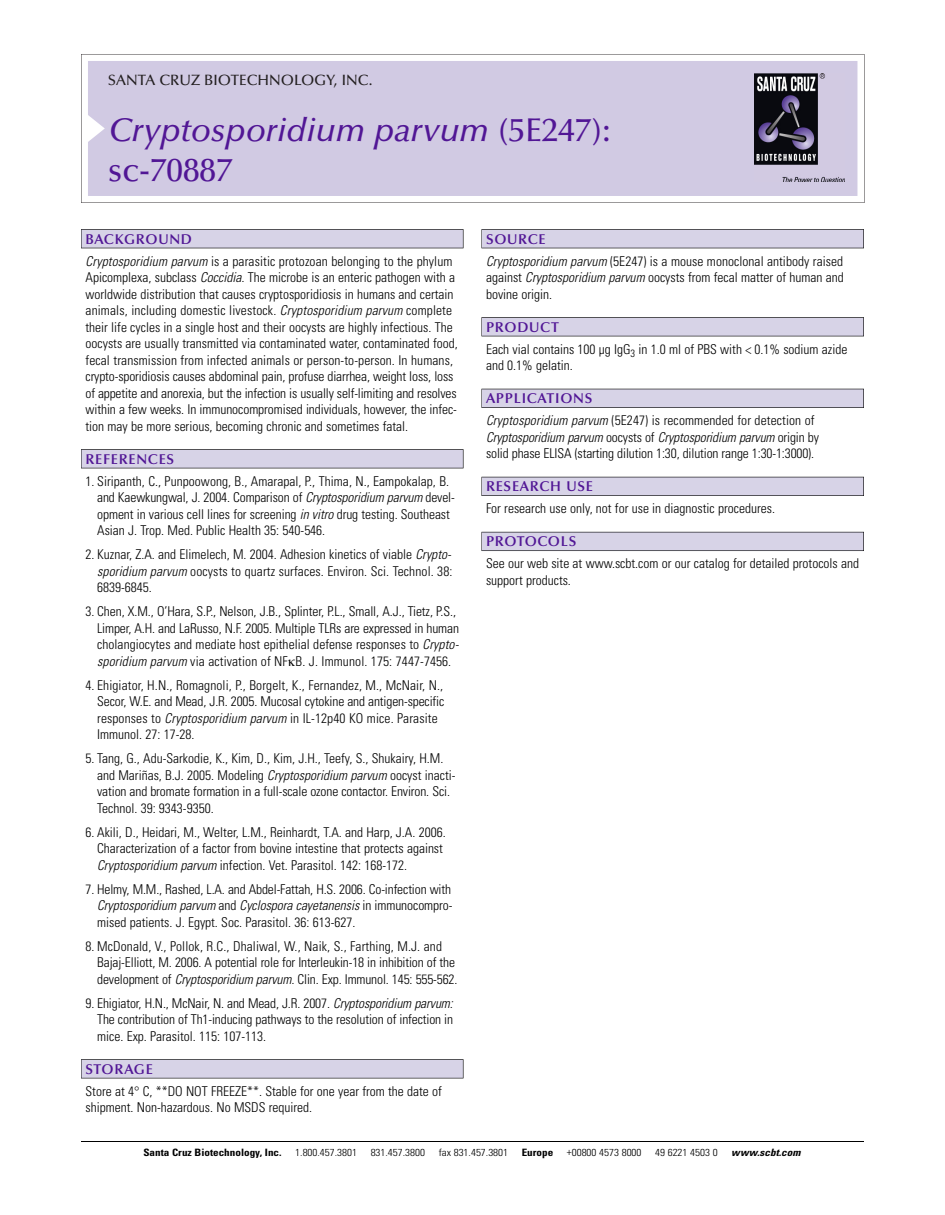
<style>
.page{position:relative;width:945px;height:1215px;background:#fff}
.page>*{position:absolute;margin:0;border:0;box-sizing:border-box;transform-origin:0 0}
.t1{font:italic 500 33px/40.5px "Optima";color:#511695}
.t2{font:500 15px "Optima";color:#231f20}
.t3{font:600 14.25px "Optima";letter-spacing:.05em;color:#511695}
.t4{font:300 condensed 13.5px/16.5px "Univers";color:#000}
.t5{font:300 condensed 10.2px "Univers";color:#000;scale:1.1 1}
.t6{font:700 condensed 10.2px "Univers";color:#000;scale:1.1 1}
.t7{font:italic 700 condensed 10.2px "Univers";letter-spacing:.005em;color:#000;scale:1.1 1}
.s1{font-style:normal}
.s2{font-style:italic}
</style>
<div class="page">
<svg style="left:81px;top:54px;width:783px;height:149px"></svg>
<div style="left:88px;top:61px;width:769px;height:135px;background:#d1cae3"></div>
<img style="left:755px;top:74px;width:90px;height:108px">
<div style="left:81px;top:229px;width:382px;height:19px;background:#525156"></div>
<div style="left:81px;top:230px;width:382px;height:18px;background:#d7d3e7"></div>
<div style="left:81px;top:449px;width:382px;height:19px;background:#525155"></div>
<div style="left:81px;top:450px;width:382px;height:18px;background:#d7d3e7"></div>
<div style="left:81px;top:1059px;width:382px;height:19px;background:#545357"></div>
<div style="left:81px;top:1060px;width:382px;height:18px;background:#d7d3e7"></div>
<div style="left:482px;top:229px;width:382px;height:19px;background:#525156"></div>
<div style="left:482px;top:230px;width:381px;height:18px;background:#d7d3e7"></div>
<div style="left:482px;top:317px;width:382px;height:19px;background:#525155"></div>
<div style="left:482px;top:318px;width:381px;height:18px;background:#d7d3e7"></div>
<div style="left:482px;top:389px;width:382px;height:19px;background:#525158"></div>
<div style="left:482px;top:389px;width:381px;height:18px;background:#d7d3e7"></div>
<div style="left:482px;top:477px;width:382px;height:19px;background:#54535a"></div>
<div style="left:482px;top:477px;width:381px;height:18px;background:#d7d3e7"></div>
<div style="left:482px;top:532px;width:382px;height:19px;background:#5b5a62"></div>
<div style="left:482px;top:532px;width:381px;height:18px;background:#d7d3e7"></div>
<hr style="left:81px;top:1141px;width:783px;height:1px;background:#000">
<p class="t2" style="left:108px;top:74px;width:266px">SANTA CRUZ BIOTECHNOLOGY, INC.</p>
<h1 class="t1" style="left:108px;top:113px;width:504px">Cryptosporidium parvum <span class="s1">(5E247): sc-70887</span></h1>
<p class="t3" style="left:86px;top:233px;width:108px">BACKGROUND</p>
<p class="t4" style="left:86px;top:254px;width:374px"><span class="s2">Cryptosporidium parvum</span> is a parasitic protozoan belonging to the phylum Apicomplexa, subclass <span class="s2">Coccidia.</span> The microbe is an enteric pathogen with a worldwide distribution that causes cryptosporidiosis in humans and certain animals, including domestic livestock. <span class="s2">Cryptosporidium parvum</span> complete their life cycles in a single host and their oocysts are highly infectious. The oocysts are usually transmitted via contaminated water, contaminated food, fecal transmission from infected animals or person-to-person. In humans, crypto-sporidiosis causes abdominal pain, profuse diarrhea, weight loss, loss of appetite and anorexia, but the infection is usually self-limiting and resolves within a few weeks. In immunocompromised individuals, however, the infec&shy;tion may be more serious, becoming chronic and sometimes fatal.</p>
<p class="t3" style="left:86px;top:453px;width:90px">REFERENCES</p>
<p class="t4" style="left:97px;top:474px;width:359px;text-indent:-12px">1. Siripanth, C., Punpoowong, B., Amarapal, P., Thima, N., Eampokalap, B. and Kaewkungwal, J. 2004. Comparison of <span class="s2">Cryptosporidium parvum</span> devel&shy;opment in various cell lines for screening <span class="s2">in vitro</span> drug testing. Southeast Asian J. Trop. Med. Public Health 35: 540-546.</p>
<p class="t4" style="left:97px;top:547px;width:357px;text-indent:-12px">2. Kuznar, Z.A. and Elimelech, M. 2004. Adhesion kinetics of viable <span class="s2">Crypto&shy;sporidium parvum</span> oocysts to quartz surfaces. Environ. Sci. Technol. 38:<br>6839-6845.</p>
<p class="t4" style="left:97px;top:604px;width:363px;text-indent:-12px">3. Chen, X.M., O’Hara, S.P., Nelson, J.B., Splinter, P.L., Small, A.J., Tietz, P.S., Limper, A.H. and LaRusso, N.F. 2005. Multiple TLRs are expressed in human cholangiocytes and mediate host epithelial defense responses to <span class="s2">Crypto&shy;sporidium parvum</span> via activation of NF B. J. Immunol. 175: 7447-7456.</p>
<p class="t4" style="left:97px;top:678px;width:349px;text-indent:-12px">4. Ehigiator, H.N., Romagnoli, P., Borgelt, K., Fernandez, M., McNair, N., Secor, W.E. and Mead, J.R. 2005. Mucosal cytokine and antigen-specific responses to <span class="s2">Cryptosporidium parvum</span> in IL-12p40 KO mice. Parasite Immunol. 27: 17-28.</p>
<p class="t4" style="left:97px;top:751px;width:360px;text-indent:-12px">5. Tang, G., Adu-Sarkodie, K., Kim, D., Kim, J.H., Teefy, S., Shukairy, H.M. and Mariñas, B.J. 2005. Modeling <span class="s2">Cryptosporidium parvum</span> oocyst inacti&shy;vation and bromate formation in a full-scale ozone contactor. Environ. Sci.<br>Technol. 39: 9343-9350.</p>
<p class="t4" style="left:97px;top:825px;width:350px;text-indent:-12px">6. Akili, D., Heidari, M., Welter, L.M., Reinhardt, T.A. and Harp, J.A. 2006.<br>Characterization of a factor from bovine intestine that protects against<br><span class="s2">Cryptosporidium parvum</span> infection. Vet. Parasitol. 142: 168-172.</p>
<p class="t4" style="left:97px;top:882px;width:357px;text-align:justify;text-indent:-12px">7. Helmy, M.M., Rashed, L.A. and Abdel-Fattah, H.S. 2006. Co-infection with <span class="s2">Cryptosporidium parvum</span> and <span class="s2">Cyclospora cayetanensis</span> in immunocompro&shy;mised patients. J. Egypt. Soc. Parasitol. 36: 613-627.</p>
<p class="t4" style="left:97px;top:939px;width:362px;text-indent:-12px">8. McDonald, V., Pollok, R.C., Dhaliwal, W., Naik, S., Farthing, M.J. and<br>Bajaj-Elliott, M. 2006. A potential role for Interleukin-18 in inhibition of the development of <span class="s2">Cryptosporidium parvum.</span> Clin. Exp. Immunol. 145: 555-562.</p>
<p class="t4" style="left:97px;top:996px;width:357px;text-align:justify;text-indent:-12px">9. Ehigiator, H.N., McNair, N. and Mead, J.R. 2007. <span class="s2">Cryptosporidium parvum:<br></span>The contribution of Th1-inducing pathways to the resolution of infection in mice. Exp. Parasitol. 115: 107-113.</p>
<p class="t3" style="left:86px;top:1063px;width:69px">STORAGE</p>
<p class="t4" style="left:86px;top:1084px;width:358px">Store at 4° C, **DO NOT FREEZE**. Stable for one year from the date of shipment. Non-hazardous. No MSDS required.</p>
<p class="t3" style="left:486px;top:233px;width:61px">SOURCE</p>
<p class="t4" style="left:486px;top:254px;width:359px;text-align:justify"><span class="s2">Cryptosporidium parvum</span> (5E247) is a mouse monoclonal antibody raised against <span class="s2">Cryptosporidium parvum</span> oocysts from fecal matter of human and bovine origin.</p>
<p class="t3" style="left:486px;top:321px;width:74px">PRODUCT</p>
<p class="t4" style="left:486px;top:342px;width:363px">Each vial contains 100 µg IgG<sub>3</sub> in 1.0 ml of PBS with &lt; 0.1% sodium azide and 0.1% gelatin.</p>
<p class="t3" style="left:486px;top:393px;width:108px">APPLICATIONS</p>
<p class="t4" style="left:486px;top:413px;width:334px"><span class="s2">Cryptosporidium parvum</span> (5E247) is recommended for detection of<br><span class="s2">Cryptosporidium parvum</span> oocysts of <span class="s2">Cryptosporidium parvum</span> origin by solid phase ELISA (starting dilution 1:30, dilution range 1:30-1:3000).</p>
<p class="t3" style="left:486px;top:481px;width:109px">RESEARCH USE</p>
<p class="t4" style="left:486px;top:501px;width:290px">For research use only, not for use in diagnostic procedures.</p>
<p class="t3" style="left:486px;top:536px;width:92px">PROTOCOLS</p>
<p class="t4" style="left:486px;top:556px;width:375px">See our web site at www.scbt.com or our catalog for detailed protocols and support products.</p>
<p class="t6" style="left:143px;top:1148px;width:127px">Santa Cruz Biotechnology, Inc.</p>
<p class="t5" style="left:295px;top:1148px;width:58px">1.800.457.3801</p>
<p class="t5" style="left:371px;top:1148px;width:51px">831.457.3800</p>
<p class="t5" style="left:439px;top:1148px;width:65px">fax 831.457.3801</p>
<p class="t6" style="left:522px;top:1148px;width:30px">Europe</p>
<p class="t5" style="left:567px;top:1148px;width:69px">+00800 4573 8000</p>
<p class="t5" style="left:655px;top:1148px;width:58px">49 6221 4503 0</p>
<p class="t7" style="left:731px;top:1148px;width:64px">www.scbt.com</p>
</div>
